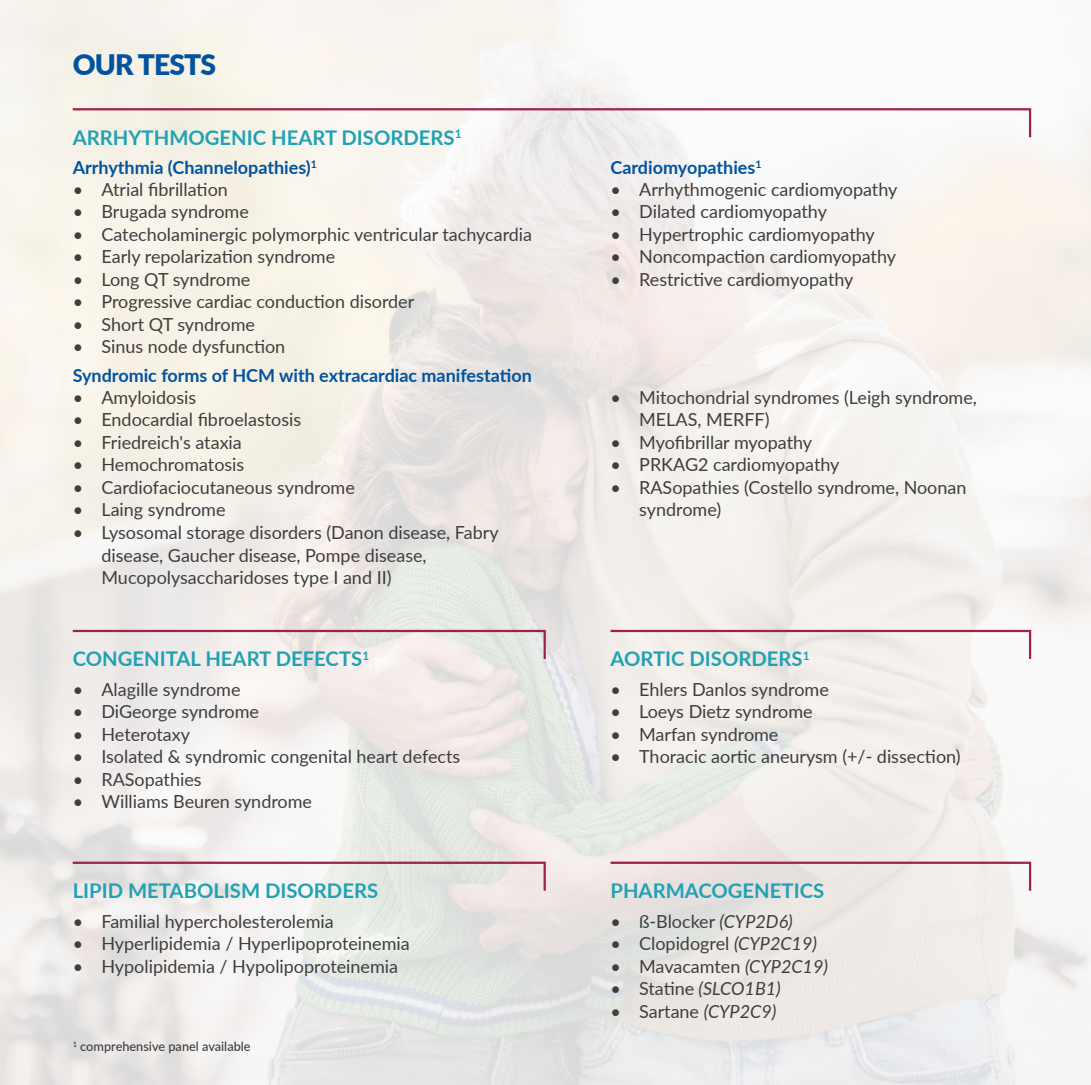
<style>
.page{position:relative;width:1091px;height:1085px;background:#fff}
.page>*{position:absolute;margin:0;border:0;box-sizing:border-box;transform-origin:0 0}
.t1{font:900 28.35px "Lato";letter-spacing:-.03em;color:#0153a0}
.t2{font:700 20.25px "Lato";color:#20a2b4}
.t3{font:18px/22.5px "Lato";color:#3e3e3f}
.t4{font:700 18px "Lato";color:#0153a0}
.t5{font:italic 18px "Lato";color:#3e3e3f}
.t6{font:500 12.83px "Lato";color:#3e3e3f}
.s1{font-style:italic}
.s2{font-style:normal}
</style>
<div class="page">
<svg style="left:70px;top:107px;width:962px;height:32px"></svg>
<svg style="left:70px;top:628px;width:477px;height:33px;background:#e7dbdc"></svg>
<svg style="left:608px;top:628px;width:424px;height:33px"></svg>
<svg style="left:70px;top:860px;width:477px;height:32px"></svg>
<svg style="left:608px;top:860px;width:424px;height:32px;background:#e7d8d9"></svg>
<h1 class="t1" style="left:73px;top:43px;width:145px">OUR TESTS</h1>
<p class="t2" style="left:73px;top:122px;width:390px">ARRHYTHMOGENIC HEART DISORDERS<sup>1</sup></p>
<p class="t4" style="left:73px;top:154px;width:246px">Arrhythmia (Channelopathies)<sup>1</sup></p>
<p class="t3" style="left:73px;top:177px;width:157px">• Atrial fibrillation</p>
<p class="t3" style="left:73px;top:200px;width:178px">• Brugada syndrome</p>
<p class="t3" style="left:73px;top:222px;width:461px">• Catecholaminergic polymorphic ventricular tachycardia</p>
<p class="t3" style="left:73px;top:245px;width:264px">• Early repolarization syndrome</p>
<p class="t3" style="left:73px;top:267px;width:179px">• Long QT syndrome</p>
<p class="t3" style="left:73px;top:290px;width:343px">• Progressive cardiac conduction disorder</p>
<p class="t3" style="left:73px;top:312px;width:184px">• Short QT syndrome</p>
<p class="t3" style="left:73px;top:335px;width:214px">• Sinus node dysfunction</p>
<p class="t4" style="left:73px;top:362px;width:460px">Syndromic forms of HCM with extracardiac manifestation</p>
<p class="t3" style="left:73px;top:385px;width:125px">• Amyloidosis</p>
<p class="t3" style="left:73px;top:408px;width:230px">• Endocardial fibroelastosis</p>
<p class="t3" style="left:73px;top:430px;width:171px">• Friedreich's ataxia</p>
<p class="t3" style="left:73px;top:453px;width:173px">• Hemochromatosis</p>
<p class="t3" style="left:73px;top:475px;width:283px">• Cardiofaciocutaneous syndrome</p>
<p class="t3" style="left:73px;top:498px;width:154px">• Laing syndrome</p>
<p class="t3" style="left:101px;top:520px;width:399px;text-indent:-29px">• Lysosomal storage disorders (Danon disease, Fabry disease, Gaucher disease, Pompe disease,<br>Mucopolysaccharidoses type I and II)</p>
<p class="t2" style="left:73px;top:644px;width:298px">CONGENITAL HEART DEFECTS<sup>1</sup></p>
<p class="t3" style="left:73px;top:677px;width:169px">• Alagille syndrome</p>
<p class="t3" style="left:73px;top:699px;width:188px">• DiGeorge syndrome</p>
<p class="t3" style="left:73px;top:722px;width:119px">• Heterotaxy</p>
<p class="t3" style="left:73px;top:744px;width:389px">• Isolated &amp; syndromic congenital heart defects</p>
<p class="t3" style="left:73px;top:767px;width:130px">• RASopathies</p>
<p class="t3" style="left:73px;top:789px;width:241px">• Williams Beuren syndrome</p>
<p class="t2" style="left:73px;top:875px;width:307px">LIPID METABOLISM DISORDERS</p>
<p class="t3" style="left:73px;top:908px;width:262px">• Familial hypercholesterolemia</p>
<p class="t3" style="left:73px;top:931px;width:338px">• Hyperlipidemia / Hyperlipoproteinemia</p>
<p class="t3" style="left:73px;top:953px;width:327px">• Hypolipidemia / Hypolipoproteinemia</p>
<p class="t6" style="left:73px;top:1036px;width:179px"><sup>1</sup> comprehensive panel available</p>
<p class="t4" style="left:610px;top:154px;width:152px">Cardiomyopathies<sup>1</sup></p>
<p class="t3" style="left:610px;top:177px;width:288px">• Arrhythmogenic cardiomyopathy</p>
<p class="t3" style="left:610px;top:200px;width:218px">• Dilated cardiomyopathy</p>
<p class="t3" style="left:610px;top:222px;width:266px">• Hypertrophic cardiomyopathy</p>
<p class="t3" style="left:610px;top:245px;width:287px">• Noncompaction cardiomyopathy</p>
<p class="t3" style="left:610px;top:267px;width:244px">• Restrictive cardiomyopathy</p>
<p class="t3" style="left:639px;top:385px;width:339px;text-indent:-29px">• Mitochondrial syndromes (Leigh syndrome,<br>MELAS, MERFF)</p>
<p class="t3" style="left:610px;top:430px;width:203px">• Myofibrillar myopathy</p>
<p class="t3" style="left:610px;top:453px;width:230px">• PRKAG2 cardiomyopathy</p>
<p class="t3" style="left:639px;top:475px;width:329px;text-indent:-29px">• RASopathies (Costello syndrome, Noonan syndrome)</p>
<p class="t2" style="left:610px;top:644px;width:201px">AORTIC DISORDERS<sup>1</sup></p>
<p class="t3" style="left:610px;top:677px;width:220px">• Ehlers Danlos syndrome</p>
<p class="t3" style="left:610px;top:699px;width:204px">• Loeys Dietz syndrome</p>
<p class="t3" style="left:610px;top:722px;width:169px">• Marfan syndrome</p>
<p class="t3" style="left:610px;top:744px;width:352px">• Thoracic aortic aneurysm (+/- dissection)</p>
<p class="t2" style="left:610px;top:875px;width:215px">PHARMACOGENETICS</p>
<p class="t3" style="left:610px;top:908px;width:184px">• ß-Blocker <span class="s1">(CYP2D6)</span></p>
<p class="t3" style="left:610px;top:931px;width:208px">• Clopidogrel <span class="s1">(CYP2C19)</span></p>
<p class="t3" style="left:610px;top:953px;width:219px">• Mavacamten <span class="s1">(CYP2C19)</span></p>
<p class="t5" style="left:610px;top:975px;width:172px"><span class="s2">• Statine</span> (SLCO1B1)</p>
<p class="t3" style="left:610px;top:998px;width:167px">• Sartane <span class="s1">(CYP2C9)</span></p>
</div>
